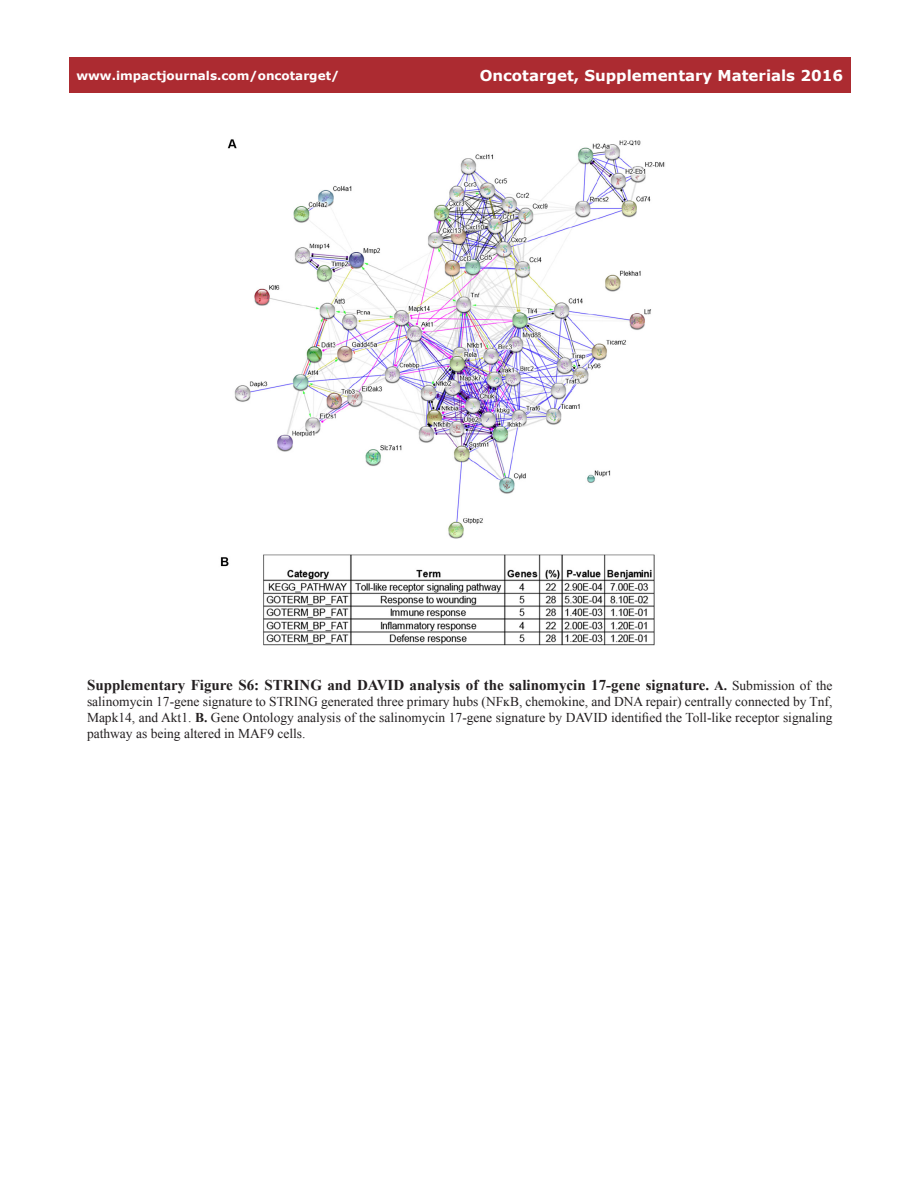
<style>
.page{position:relative;width:918px;height:1188px;background:#fff}
.page>*{position:absolute;margin:0;border:0;box-sizing:border-box;transform-origin:0 0}
.figuretext{font:700 15px "Times New Roman";color:#231f20}
.t1{font:700 15px "Verdana";color:#fff}
.figuretext-2{font:13.5px/16.2px "Times New Roman";color:#231f20;text-align:justify}
.t2{font:700 12px "Verdana";color:#fff}
.s1{font-size:13.5px}
.s2{font-weight:400;font-size:13.5px}
.s3{font-weight:700}
</style>
<div class="page">
<div style="left:69px;top:57px;width:781px;height:36px;background:#ac2b31"></div>
<img style="left:220px;top:139px;width:445px;height:507px">
<p class="t2" style="left:76px;top:67px;width:264px">www.impactjournals.com/oncotarget/</p>
<p class="t1" style="left:480px;top:65px;width:365px">Oncotarget, Supplementary Materials 2016</p>
<p class="figuretext" style="left:87px;top:674px;width:747px">Supplementary Figure S6: STRING and DAVID analysis of the salinomycin 17-gene signature. <span class="s1">A.</span> <span class="s2">Submission of the</span></p>
<p class="figuretext-2" style="left:87px;top:693px;width:747px">salinomycin 17-gene signature to STRING generated three primary hubs (NFĸB, chemokine, and DNA repair) centrally connected by Tnf, Mapk14, and Akt1. <span class="s3">B.</span> Gene Ontology analysis of the salinomycin 17-gene signature by DAVID identified the Toll-like receptor signaling pathway as being altered in MAF9 cells.</p>
</div>
